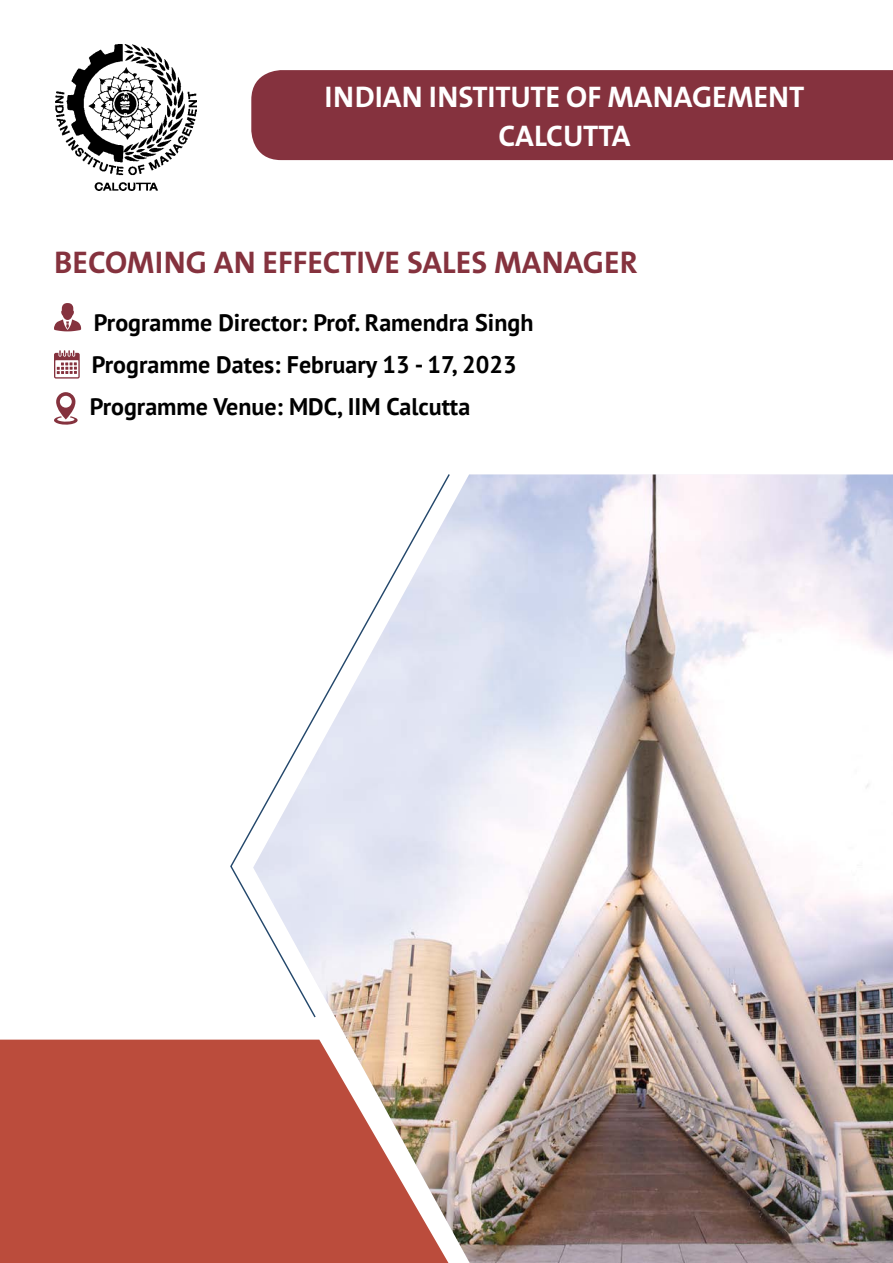
<style>
.page{position:relative;width:893px;height:1263px;background:#fff}
.page>*{position:absolute;margin:0;border:0;box-sizing:border-box;transform-origin:0 0}
.t1{font:700 31.5px "The Sans B7";color:#85323e}
.t2{font:700 30px/39px "The Sans B7";color:#fff;text-align:center}
.t3{font:700 24px/41.8px "PT Sans";color:#000}
</style>
<div class="page">
<div style="left:251px;top:70px;width:642px;height:90px;background:#85323e"></div>
<div style="left:0;top:1040px;width:253px;height:223px;background:#bb4c3c"></div>
<svg style="left:54px;top:303px;width:27px;height:28px"></svg>
<svg style="left:54px;top:350px;width:26px;height:29px"></svg>
<svg style="left:54px;top:392px;width:24px;height:33px"></svg>
<img style="left:55px;top:44px;width:142px;height:146px">
<img style="left:253px;top:474px;width:640px;height:789px">
<svg style="left:230px;top:474px;width:221px;height:545px"></svg>
<p class="t2" style="left:325px;top:78px;width:481px">INDIAN I NSTITUTE OF MANAGEMENT<br>CALCUTTA</p>
<h1 class="t1" style="left:54px;top:245px;width:585px">BECOMI NG AN EFFECTIVE SALES MANAGER</h1>
<p class="t3" style="left:90px;top:302px;width:445px">Programme Director: Prof. Ramendra Singh<br>Programme Dates: February 13 - 17, 2023<br>Programme Venue: MDC, IIM Calcutta</p>
</div>
